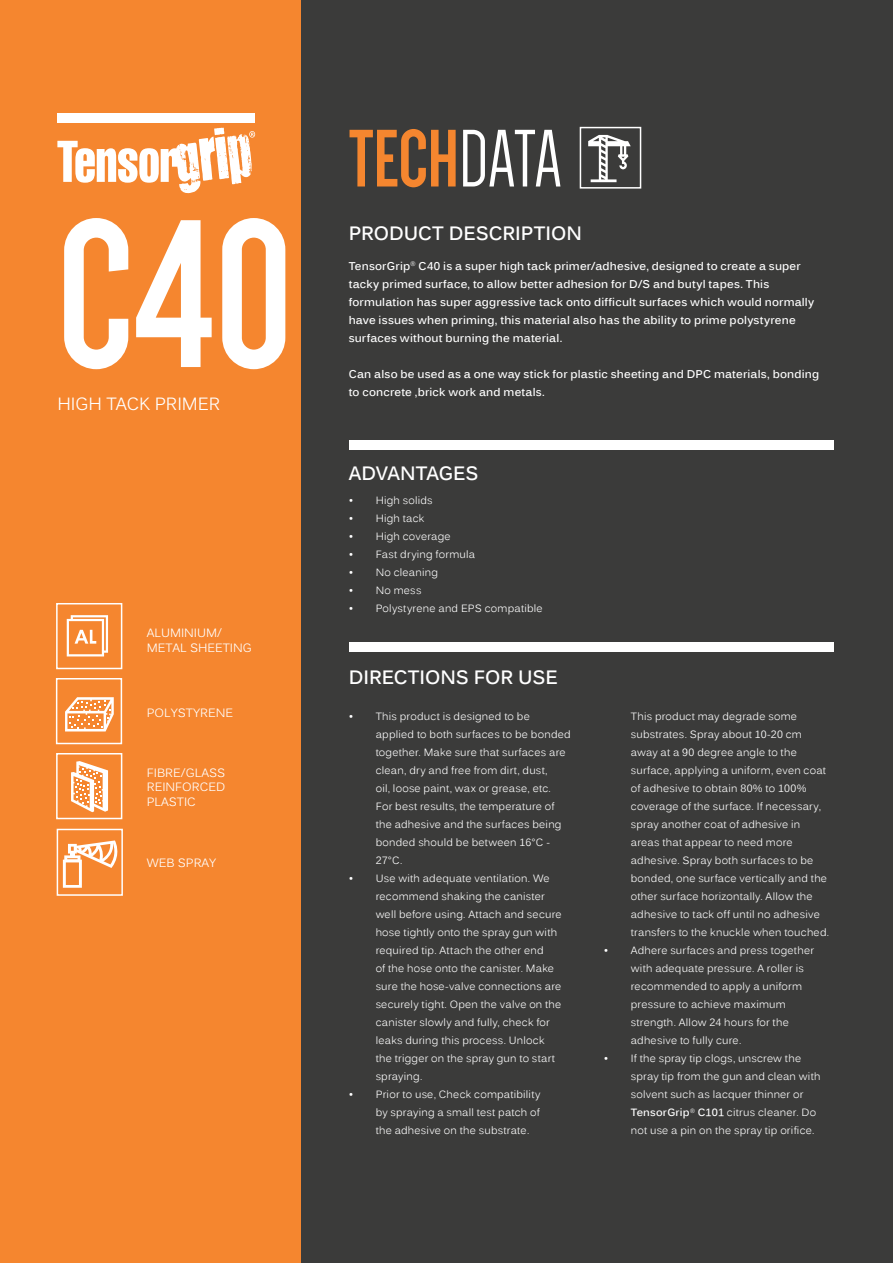
<style>
.page{position:relative;width:893px;height:1263px;background:#fff}
.page>*{position:absolute;margin:0;border:0;box-sizing:border-box;transform-origin:0 0}
.t1{font:700 217.5px "Dense";color:#fff}
.t2{font:700 84px "Dense";color:#f5862f}
.t3{font:700 19.2px "Kalinga";color:#fff}
.t4{font:17.7px "Kalinga";letter-spacing:-.005em;color:#fff}
.t5{font:12px/14.4px "Kalinga";color:#fff;text-align:justify}
.t6{font:700 11.25px/18px "Kalinga";letter-spacing:.015em;color:#fff}
.t7{font:10.5px/18px "Kalinga";letter-spacing:.02em;color:#fff}
.s1{font-weight:400;color:#fff}
.s2{font-weight:700}
</style>
<div class="page">
<div style="left:0;top:0;width:302px;height:1263px;background:#f5862f"></div>
<div style="left:302px;top:0;width:591px;height:1263px;background:#3b3b3a"></div>
<div style="left:57px;top:113px;width:198px;height:9px;background:#fff"></div>
<svg style="left:57px;top:128px;width:198px;height:66px"></svg>
<svg style="left:63px;top:840px;width:55px;height:48px"></svg>
<div style="left:57px;top:829px;width:66px;height:67px;border:2px solid #fff"></div>
<div style="left:580px;top:127px;width:61px;height:62px;border:2px solid #fff"></div>
<div style="left:349px;top:440px;width:484px;height:9px;background:#fff"></div>
<div style="left:349px;top:642px;width:484px;height:10px;background:#fff"></div>
<div style="left:56px;top:678px;width:66px;height:66px;border:2px solid #fff"></div>
<div style="left:56px;top:753px;width:66px;height:66px;border:2px solid #fff"></div>
<svg style="left:65px;top:697px;width:49px;height:34px"></svg>
<svg style="left:71px;top:761px;width:37px;height:51px"></svg>
<svg style="left:588px;top:135px;width:43px;height:47px"></svg>
<div style="left:56px;top:603px;width:66px;height:66px;border:2px solid #fff"></div>
<svg style="left:67px;top:615px;width:41px;height:41px"></svg>
<p class="t1" style="left:57px;top:189px;width:237px">C40</p>
<p class="t4" style="left:57px;top:392px;width:164px">HIGH TACK PRIMER</p>
<p class="t5" style="left:147px;top:627px;width:106px">ALUMINIUM/<br>METAL SHEETING</p>
<p class="t5" style="left:147px;top:706px;width:88px">POLYSTYRENE</p>
<p class="t5" style="left:147px;top:767px;width:80px">FIBRE/GLASS REINFORCED PLASTIC</p>
<p class="t5" style="left:147px;top:856px;width:71px">WEB SPRAY</p>
<p class="t2" style="left:349px;top:118px;width:214px">TECH<span class="s1">DATA</span></p>
<p class="t3" style="left:349px;top:221px;width:235px">PRODUCT DESCRIPTION</p>
<p class="t6" style="left:349px;top:258px;width:467px">TensorGrip<sup>®</sup> C40 is a super high tack primer/adhesive, designed to create a super tacky primed surface, to allow better adhesion for D/S and butyl tapes. This formulation has super aggressive tack onto difficult surfaces which would normally have issues when priming, this material also has the ability to prime polystyrene surfaces without burning the material.</p>
<p class="t6" style="left:349px;top:366px;width:472px">Can also be used as a one way stick for plastic sheeting and DPC materials, bonding to concrete ,brick work and metals.</p>
<p class="t3" style="left:349px;top:461px;width:131px">ADVANTAGES</p>
<p class="t7" style="left:349px;top:492px;width:85px">• High solids</p>
<p class="t7" style="left:349px;top:510px;width:77px">• High tack</p>
<p class="t7" style="left:349px;top:528px;width:103px">• High coverage</p>
<p class="t7" style="left:349px;top:546px;width:128px">• Fast drying formula</p>
<p class="t7" style="left:349px;top:564px;width:91px">• No cleaning</p>
<p class="t7" style="left:349px;top:582px;width:74px">• No mess</p>
<p class="t7" style="left:349px;top:600px;width:196px">• Polystyrene and EPS compatible</p>
<p class="t3" style="left:349px;top:665px;width:211px">DIRECTIONS FOR USE</p>
<p class="t7" style="left:376px;top:708px;width:197px;text-indent:-27px">• This product is designed to be applied to both surfaces to be bonded together. Make sure that surfaces are clean, dry and free from dirt, dust,<br>oil, loose paint, wax or grease, etc.<br>For best results, the temperature of the adhesive and the surfaces being bonded should be between 16°C -<br>27°C.</p>
<p class="t7" style="left:376px;top:870px;width:187px;text-indent:-27px">• Use with adequate ventilation. We recommend shaking the canister well before using. Attach and secure hose tightly onto the spray gun with required tip. Attach the other end<br>of the hose onto the canister. Make sure the hose-valve connections are securely tight. Open the valve on the canister slowly and fully, check for leaks during this process. Unlock the trigger on the spray gun to start spraying.</p>
<p class="t7" style="left:376px;top:1086px;width:166px;text-align:justify;text-indent:-27px">• Prior to use, Check compatibility by spraying a small test patch of the adhesive on the substrate.</p>
<p class="t7" style="left:631px;top:708px;width:200px">This product may degrade some substrates. Spray about 10-20 cm away at a 90 degree angle to the surface, applying a uniform, even coat of adhesive to obtain 80% to 100% coverage of the surface. If necessary, spray another coat of adhesive in areas that appear to need more adhesive. Spray both surfaces to be bonded, one surface vertically and the other surface horizontally. Allow the adhesive to tack off until no adhesive transfers to the knuckle when touched.</p>
<p class="t7" style="left:631px;top:942px;width:185px;text-indent:-27px">• Adhere surfaces and press together with adequate pressure. A roller is recommended to apply a uniform pressure to achieve maximum strength. Allow 24 hours for the adhesive to fully cure.</p>
<p class="t7" style="left:631px;top:1050px;width:191px;text-indent:-27px">• If the spray tip clogs, unscrew the spray tip from the gun and clean with solvent such as lacquer thinner or <span class="s2">TensorGrip</span><sup>®</sup> <span class="s2">C101</span> citrus cleaner. Do not use a pin on the spray tip orifice.</p>
</div>
